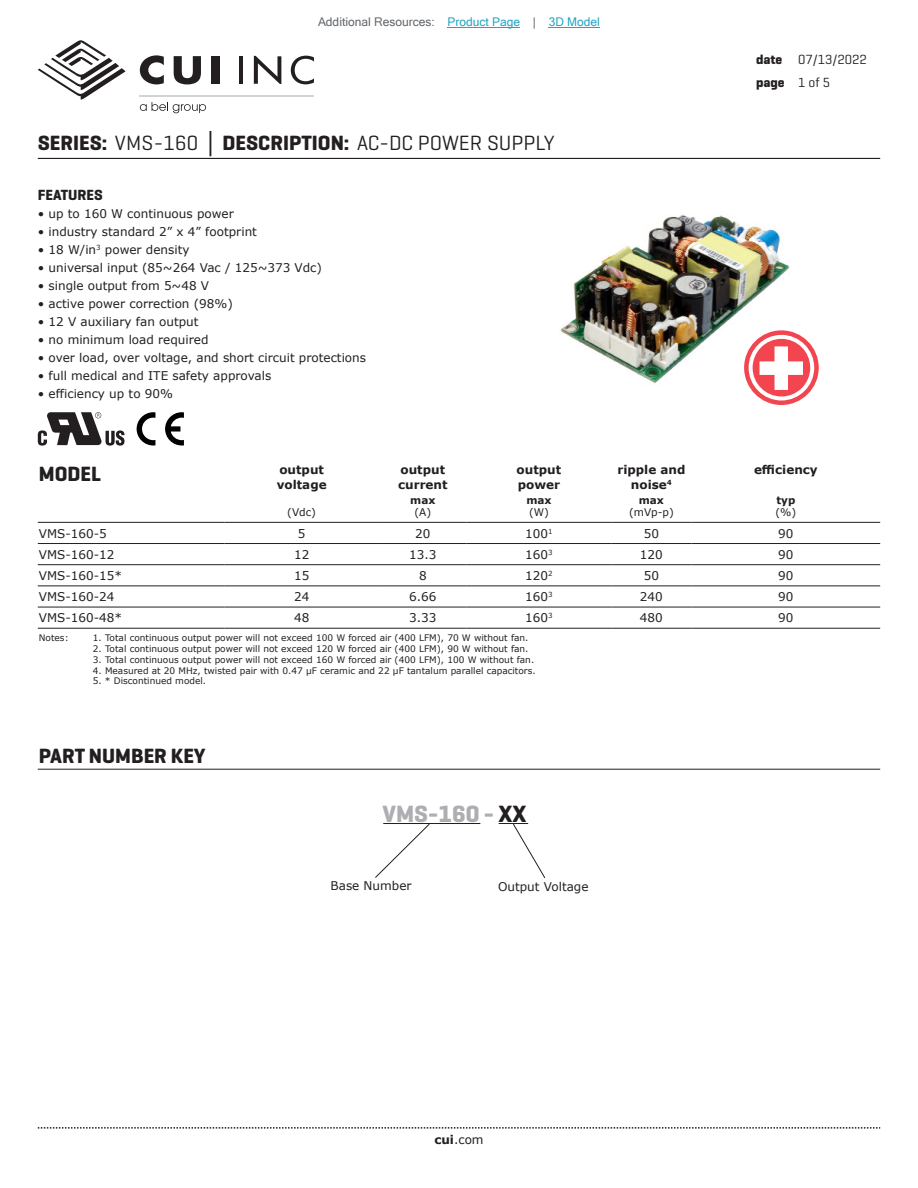
<style>
.page{position:relative;width:918px;height:1188px;background:#fff}
.page>*{position:absolute;margin:0;border:0;box-sizing:border-box;transform-origin:0 0}
.t1{font:700 24px "Geogrotesque";color:#adaeb2}
.t2{font:21px "Geogrotesque";color:#231f20}
.t3{font:700 21px "Geogrotesque";color:#231f20}
.t4{font:700 15px "Geogrotesque";color:#231f20}
.t5{font:13.5px/22.5px "Geogrotesque";color:#231f20}
.t6{font:12px "Verdana";color:#231f20}
.t7{font:700 12px/14.4px "Verdana";color:#231f20}
.t8{font:12px "Microsoft Sans Serif";color:#63676b}
.t9{font:10.5px "Verdana";color:#231f20}
.t10{font:700 10.5px "Verdana";color:#231f20}
.t11{font:9px "Verdana";color:#231f20}
.s1{color:#23a4c6}
.s2{font-weight:700}
.s3{font-family:"Verdana";font-weight:700}
.s4{color:#231f20}
</style>
<div class="page">
<hr style="left:38px;top:158px;width:842px;height:1px;background:#231f20">
<svg style="left:38px;top:40px;width:88px;height:60px"></svg>
<hr style="left:239px;top:56px;width:4px;height:28px;background:#231f20">
<svg style="left:254px;top:56px;width:27px;height:28px"></svg>
<svg style="left:291px;top:56px;width:23px;height:28px"></svg>
<svg style="left:140px;top:55px;width:24px;height:29px"></svg>
<svg style="left:174px;top:56px;width:27px;height:28px"></svg>
<div style="left:211px;top:56px;width:8px;height:28px;background:#231f20"></div>
<svg style="left:140px;top:102px;width:66px;height:11px"></svg>
<hr style="left:140px;top:95px;width:174px;height:1px;background:#231f20">
<svg style="left:38px;top:1127px;width:842px;height:2px"></svg>
<hr style="left:38px;top:522px;width:186px;height:1px;background:#231f20">
<hr style="left:224px;top:522px;width:155px;height:1px;background:#231f20">
<hr style="left:379px;top:522px;width:88px;height:1px;background:#231f20">
<hr style="left:467px;top:522px;width:144px;height:1px;background:#231f20">
<hr style="left:611px;top:522px;width:81px;height:1px;background:#231f20">
<hr style="left:692px;top:522px;width:188px;height:1px;background:#231f20">
<hr style="left:38px;top:543px;width:186px;height:1px;background:#231f20">
<hr style="left:224px;top:543px;width:155px;height:1px;background:#231f20">
<hr style="left:379px;top:543px;width:88px;height:1px;background:#231f20">
<hr style="left:467px;top:543px;width:144px;height:1px;background:#231f20">
<hr style="left:611px;top:543px;width:81px;height:1px;background:#231f20">
<hr style="left:692px;top:543px;width:188px;height:1px;background:#231f20">
<hr style="left:38px;top:564px;width:186px;height:1px;background:#231f20">
<hr style="left:224px;top:564px;width:155px;height:1px;background:#231f20">
<hr style="left:379px;top:564px;width:88px;height:1px;background:#231f20">
<hr style="left:467px;top:564px;width:144px;height:1px;background:#231f20">
<hr style="left:611px;top:564px;width:81px;height:1px;background:#231f20">
<hr style="left:692px;top:564px;width:188px;height:1px;background:#231f20">
<hr style="left:38px;top:586px;width:186px;height:1px;background:#231f20">
<hr style="left:224px;top:586px;width:155px;height:1px;background:#231f20">
<hr style="left:379px;top:586px;width:88px;height:1px;background:#231f20">
<hr style="left:467px;top:586px;width:144px;height:1px;background:#231f20">
<hr style="left:611px;top:586px;width:81px;height:1px;background:#231f20">
<hr style="left:692px;top:586px;width:188px;height:1px;background:#231f20">
<hr style="left:38px;top:607px;width:186px;height:1px;background:#231f20">
<hr style="left:224px;top:607px;width:155px;height:1px;background:#231f20">
<hr style="left:379px;top:607px;width:88px;height:1px;background:#231f20">
<hr style="left:467px;top:607px;width:144px;height:1px;background:#231f20">
<hr style="left:611px;top:607px;width:81px;height:1px;background:#231f20">
<hr style="left:692px;top:607px;width:188px;height:1px;background:#231f20">
<hr style="left:38px;top:628px;width:186px;height:1px;background:#231f20">
<hr style="left:224px;top:628px;width:155px;height:1px;background:#231f20">
<hr style="left:379px;top:628px;width:88px;height:1px;background:#231f20">
<hr style="left:467px;top:628px;width:144px;height:1px;background:#231f20">
<hr style="left:611px;top:628px;width:81px;height:1px;background:#231f20">
<hr style="left:692px;top:628px;width:188px;height:1px;background:#231f20">
<hr style="left:38px;top:769px;width:842px;height:1px;background:#231f20">
<hr style="left:383px;top:823px;width:97px;height:1px;background:#231f20">
<svg style="left:375px;top:823px;width:55px;height:55px"></svg>
<svg style="left:499px;top:823px;width:47px;height:55px"></svg>
<img style="left:560px;top:214px;width:230px;height:170px">
<svg style="left:38px;top:412px;width:87px;height:34px"></svg>
<svg style="left:137px;top:412px;width:47px;height:33px"></svg>
<svg style="left:744px;top:330px;width:75px;height:75px"></svg>
<hr style="left:448px;top:27px;width:72px;height:1px;background:#23a4c6">
<hr style="left:549px;top:27px;width:51px;height:1px;background:#23a4c6">
<p class="t8" style="left:318px;top:15px;width:283px">Additional Resources: <span class="s1">Product Page</span> | <span class="s1">3D Model</span></p>
<h2 class="t2" style="left:38px;top:130px;width:518px"><span class="s2">SERIES:</span> VMS-160 <span class="s3">│</span> <span class="s2">DESCRIPTION:</span> AC-DC POWER SUPPLY</h2>
<p class="t4" style="left:38px;top:186px;width:67px">FEATURES</p>
<p class="t6" style="left:38px;top:206px;width:198px">• up to 160 W continuous power</p>
<p class="t6" style="left:38px;top:224px;width:221px">• industry standard 2” x 4” footprint</p>
<p class="t6" style="left:38px;top:242px;width:153px">• 18 W/in<sup>3</sup> power density</p>
<p class="t6" style="left:38px;top:260px;width:286px">• universal input (85~264 Vac / 125~373 Vdc)</p>
<p class="t6" style="left:38px;top:278px;width:173px">• single output from 5~48 V</p>
<p class="t6" style="left:38px;top:296px;width:197px">• active power correction (98%)</p>
<p class="t6" style="left:38px;top:314px;width:162px">• 12 V auxiliary fan output</p>
<p class="t6" style="left:38px;top:332px;width:172px">• no minimum load required</p>
<p class="t6" style="left:38px;top:350px;width:330px">• over load, over voltage, and short circuit protections</p>
<p class="t6" style="left:38px;top:368px;width:235px">• full medical and ITE safety approvals</p>
<p class="t6" style="left:38px;top:386px;width:137px">• efficiency up to 90%</p>
<p class="t5" style="left:756px;top:48px;width:112px"><span class="s2">date</span> 07/13/2022 <span class="s2">page</span> 1 of 5</p>
<h2 class="t3" style="left:39px;top:461px;width:64px">MODEL</h2>
<p class="t7" style="left:277px;top:462px;width:51px">output voltage</p>
<p class="t7" style="left:398px;top:462px;width:51px">output current</p>
<p class="t7" style="left:517px;top:462px;width:46px">output power</p>
<p class="t7" style="left:617px;top:462px;width:69px;text-align:center">ripple and noise<sup>4</sup></p>
<p class="t7" style="left:754px;top:462px;width:65px">efficiency</p>
<p class="t9" style="left:287px;top:505px;width:30px">(Vdc)</p>
<p class="t10" style="left:776px;top:492px;width:20px">typ</p>
<p class="t9" style="left:775px;top:505px;width:22px">(%)</p>
<p class="t10" style="left:410px;top:492px;width:27px">max</p>
<p class="t9" style="left:415px;top:505px;width:18px">(A)</p>
<p class="t10" style="left:526px;top:492px;width:27px">max</p>
<p class="t9" style="left:529px;top:505px;width:21px">(W)</p>
<p class="t10" style="left:639px;top:492px;width:27px">max</p>
<p class="t9" style="left:629px;top:505px;width:46px">(mVp-p)</p>
<p class="t6" style="left:39px;top:525px;width:69px">VMS-160-5</p>
<p class="t6" style="left:298px;top:525px;width:9px">5</p>
<p class="t6" style="left:415px;top:525px;width:17px">20</p>
<p class="t6" style="left:525px;top:525px;width:29px">100<sup>1</sup></p>
<p class="t6" style="left:644px;top:525px;width:17px">50</p>
<p class="t6" style="left:778px;top:525px;width:17px">90</p>
<p class="t6" style="left:39px;top:546px;width:77px">VMS-160-12</p>
<p class="t6" style="left:294px;top:546px;width:17px">12</p>
<p class="t6" style="left:409px;top:546px;width:29px">13.3</p>
<p class="t6" style="left:525px;top:546px;width:29px">160<sup>3</sup></p>
<p class="t6" style="left:640px;top:546px;width:24px">120</p>
<p class="t6" style="left:778px;top:546px;width:17px">90</p>
<p class="t6" style="left:39px;top:567px;width:85px">VMS-160-15*</p>
<p class="t6" style="left:294px;top:567px;width:17px">15</p>
<p class="t6" style="left:419px;top:567px;width:9px">8</p>
<p class="t6" style="left:525px;top:567px;width:29px">120<sup>2</sup></p>
<p class="t6" style="left:644px;top:567px;width:17px">50</p>
<p class="t6" style="left:778px;top:567px;width:17px">90</p>
<p class="t6" style="left:39px;top:588px;width:77px">VMS-160-24</p>
<p class="t6" style="left:294px;top:588px;width:17px">24</p>
<p class="t6" style="left:409px;top:588px;width:29px">6.66</p>
<p class="t6" style="left:525px;top:588px;width:29px">160<sup>3</sup></p>
<p class="t6" style="left:640px;top:588px;width:24px">240</p>
<p class="t6" style="left:778px;top:588px;width:17px">90</p>
<p class="t6" style="left:39px;top:610px;width:85px">VMS-160-48*</p>
<p class="t6" style="left:294px;top:610px;width:17px">48</p>
<p class="t6" style="left:409px;top:610px;width:29px">3.33</p>
<p class="t6" style="left:525px;top:610px;width:29px">160<sup>3</sup></p>
<p class="t6" style="left:640px;top:610px;width:24px">480</p>
<p class="t6" style="left:778px;top:610px;width:17px">90</p>
<p class="t11" style="left:39px;top:632px;width:31px">Notes:</p>
<p class="t11" style="left:93px;top:632px;width:437px">1. Total continuous output power will not exceed 100 W forced air (400 LFM), 70 W without fan.</p>
<p class="t11" style="left:93px;top:642px;width:437px">2. Total continuous output power will not exceed 120 W forced air (400 LFM), 90 W without fan.</p>
<p class="t11" style="left:93px;top:653px;width:443px">3. Total continuous output power will not exceed 160 W forced air (400 LFM), 100 W without fan.</p>
<p class="t11" style="left:93px;top:664px;width:444px">4. Measured at 20 MHz, twisted pair with 0.47 µF ceramic and 22 µF tantalum parallel capacitors.</p>
<p class="t11" style="left:93px;top:675px;width:115px">5. * Discontinued model.</p>
<h2 class="t3" style="left:39px;top:743px;width:168px">PART NUMBER KEY</h2>
<h1 class="t1" style="left:383px;top:799px;width:145px">VMS-160 - <span class="s4">XX</span></h1>
<p class="t6" style="left:331px;top:878px;width:83px">Base Number</p>
<p class="t6" style="left:498px;top:878px;width:92px">Output Voltage</p>
<p class="t6" style="left:434px;top:1131px;width:51px"><span class="s2">cui</span>.com</p>
</div>
